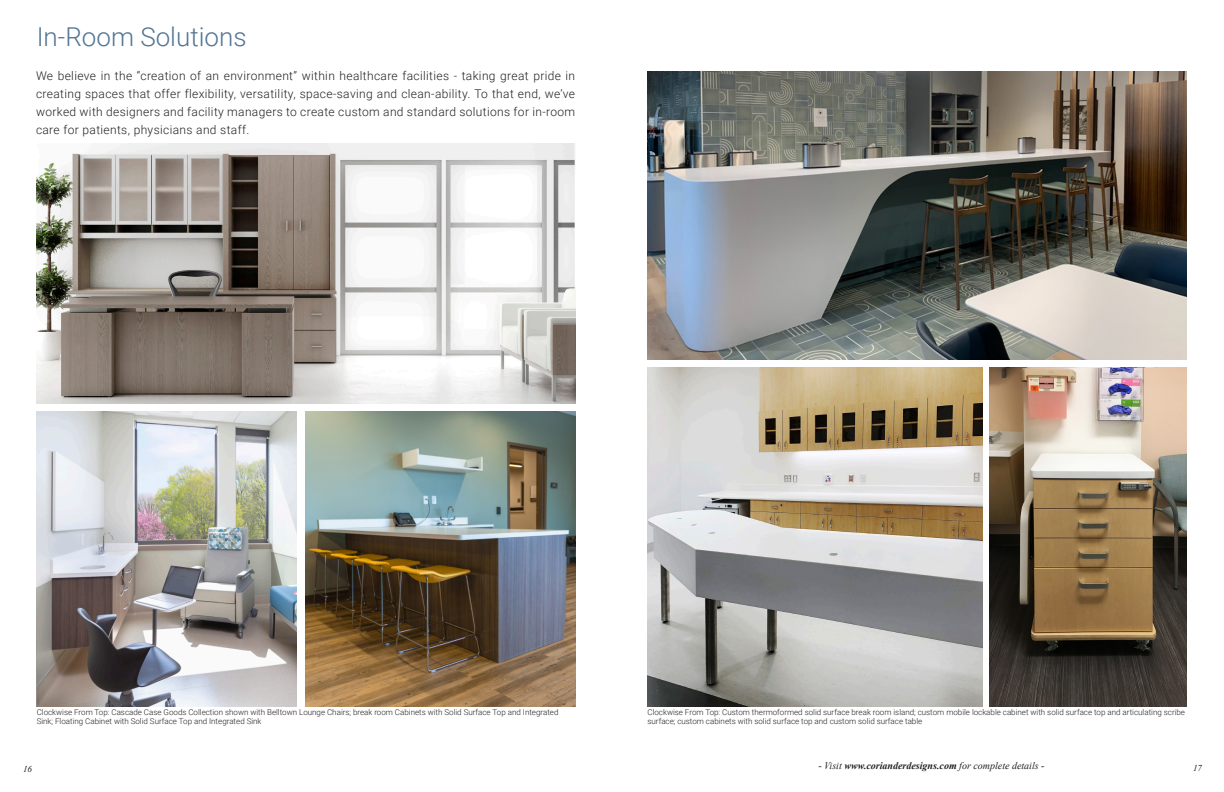
<style>
.page{position:relative;width:1224px;height:792px;background:#fff}
.page>*{position:absolute;margin:0;border:0;box-sizing:border-box;transform-origin:0 0}
.t1{font:300 26px "Roboto";color:#537594}
.t2{font:300 12px/18px "Roboto";letter-spacing:.03em;color:#231f20;text-align:justify}
.t3{font:italic 10px "Times New Roman";color:#231f20}
.t4{font:italic 9px "Times New Roman";color:#231f20}
.t5{font:300 8px/9.6px "Roboto";color:#231f20}
.s1{font-weight:700}
</style>
<div class="page">
<img style="left:647px;top:71px;width:540px;height:289px">
<img style="left:36px;top:412px;width:261px;height:295px">
<img style="left:306px;top:412px;width:269px;height:295px">
<img style="left:990px;top:367px;width:197px;height:340px">
<img style="left:648px;top:367px;width:334px;height:340px">
<img style="left:37px;top:143px;width:538px;height:260px">
<p class="t1" style="left:37px;top:18px;width:211px">In-Room Solutions</p>
<p class="t2" style="left:36px;top:67px;width:541px">We believe in the “creation of an environment” within healthcare facilities - taking great pride in creating spaces that offer flexibility, versatility, space-saving and clean-ability. To that end, we’ve worked with designers and facility managers to create custom and standard solutions for in-room care for patients, physicians and staff.</p>
<p class="t5" style="left:37px;top:707px;width:523px">Clockwise From Top: Cascade Case Goods Collection shown with Belltown Lounge Chairs; break room Cabinets with Solid Surface Top and Integrated<br>Sink; Floating Cabinet with Solid Surface Top and Integrated Sink</p>
<p class="t5" style="left:648px;top:707px;width:539px">Clockwise From Top: Custom thermoformed solid surface break room island; custom mobile lockable cabinet with solid surface top and articulating scribe surface; custom cabinets with solid surface top and custom solid surface table</p>
<p class="t3" style="left:818px;top:758px;width:228px">- Visit <span class="s1">www.corianderdesigns.com</span> for complete details -</p>
<p class="t4" style="left:23px;top:763px;width:10px">16</p>
<p class="t4" style="left:1193px;top:762px;width:10px">17</p>
</div>
